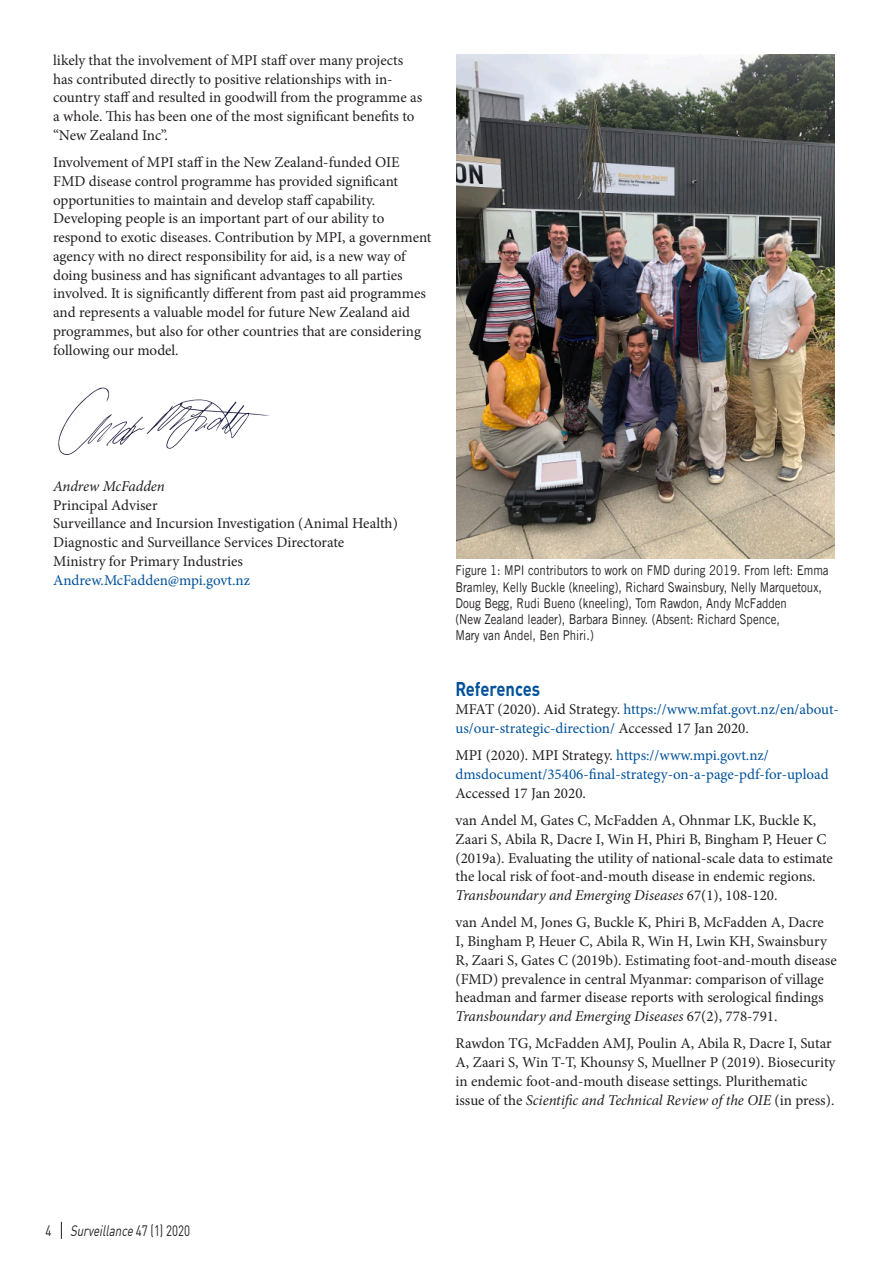
<style>
.page{position:relative;width:893px;height:1263px;background:#fff}
.page>*{position:absolute;margin:0;border:0;box-sizing:border-box;transform-origin:0 0}
.Doc_Header_3{font:700 19.5px "DIN";color:#01529a;scale:.85 1}
.Body_text{font:15px/18.8px "Minion Pro";color:#231f20}
.Body_text-2{font:15px/18.8px "Minion Pro";color:#01529a}
.Page_numbering{font:italic 14.85px "DIN";color:#231f20;scale:.77 1}
.t1{font:14.85px "DIN";color:#231f20;scale:.77 1}
.Reference{font:13.5px/16.2px "Trade Gothic LT Std";color:#231f20;scale:.85 1}
.s1{font-style:italic}
.s2{color:#01529a}
.s3{font-style:normal}
.s4{color:#231f20}
</style>
<div class="page">
<svg style="left:61px;top:1222px;width:1px;height:17px"></svg>
<img style="left:58px;top:387px;width:212px;height:68px">
<img style="left:456px;top:54px;width:378px;height:504px">
<p class="Body_text" style="left:53px;top:51px;width:371px">likely that the involvement of MPI staff over many projects has contributed directly to positive relationships with in&shy;country staff and resulted in goodwill from the programme as a whole. This has been one of the most significant benefits to “New Zealand Inc”.</p>
<p class="Body_text" style="left:53px;top:153px;width:380px">Involvement of MPI staff in the New Zealand-funded OIE FMD disease control programme has provided significant opportunities to maintain and develop staff capability.<br>Developing people is an important part of our ability to respond to exotic diseases. Contribution by MPI, a government agency with no direct responsibility for aid, is a new way of doing business and has significant advantages to all parties involved. It is significantly different from past aid programmes and represents a valuable model for future New Zealand aid programmes, but also for other countries that are considering following our model.</p>
<p class="Body_text" style="left:53px;top:477px;width:346px"><span class="s1">Andrew McFadden<br></span>Principal Adviser<br>Surveillance and Incursion Investigation (Animal Health)<br>Diagnostic and Surveillance Services Directorate Ministry for Primary Industries <span class="s2">Andrew.McFadden@mpi.govt.nz</span></p>
<p class="t1" style="left:45px;top:1221px;width:9px">4</p>
<p class="Page_numbering" style="left:70px;top:1221px;width:157px">Surveillance <span class="s3">4 7 ( 1 ) 2 0 2 0</span></p>
<p class="Reference" style="left:455px;top:562px;width:441px">Figure 1: MPI contributors to work on FMD during 2019. From left: Emma Bramley, Kelly Buckle (kneeling), Richard Swainsbury, Nelly Marquetoux, Doug Begg, Rudi Bueno (kneeling), Tom Rawdon, Andy McFadden<br>(New Zealand leader), Barbara Binney. (Absent: Richard Spence,<br>Mary van Andel, Ben Phiri.)</p>
<p class="Doc_Header_3" style="left:455px;top:676px;width:101px">References</p>
<p class="Body_text-2" style="left:455px;top:700px;width:385px"><span class="s4">MFAT (2020). Aid Strategy.</span> https://www.mfat.govt.nz/en/about&shy;us/our-strategic-direction/ <span class="s4">Accessed 17 Jan 2020.</span></p>
<p class="Body_text-2" style="left:455px;top:746px;width:375px"><span class="s4">MPI (2020). MPI Strategy.</span> https://www.mpi.govt.nz/ dmsdocument/35406-final-strategy-on-a-page-pdf-for-upload<br><span class="s4">Accessed 17 Jan 2020.</span></p>
<p class="Body_text" style="left:455px;top:811px;width:379px">van Andel M, Gates C, McFadden A, Ohnmar LK, Buckle K, Zaari S, Abila R, Dacre I, Win H, Phiri B, Bingham P, Heuer C (2019a). Evaluating the utility of national-scale data to estimate the local risk of foot-and-mouth disease in endemic regions.<br><span class="s1">Transboundary and Emerging Diseases</span> 67(1), 108-120.</p>
<p class="Body_text" style="left:455px;top:913px;width:383px">van Andel M, Jones G, Buckle K, Phiri B, McFadden A, Dacre<br>I, Bingham P, Heuer C, Abila R, Win H, Lwin KH, Swainsbury R, Zaari S, Gates C (2019b). Estimating foot-and-mouth disease (FMD) prevalence in central Myanmar: comparison of village headman and farmer disease reports with serological findings <span class="s1">Transboundary and Emerging Diseases</span> 67(2), 778-791.</p>
<p class="Body_text" style="left:455px;top:1034px;width:381px">Rawdon TG, McFadden AMJ, Poulin A, Abila R, Dacre I, Sutar A, Zaari S, Win T-T, Khounsy S, Muellner P (2019). Biosecurity in endemic foot-and-mouth disease settings. Plurithematic issue of the <span class="s1">Scientific and Technical Review of the OIE</span> (in press).</p>
</div>
